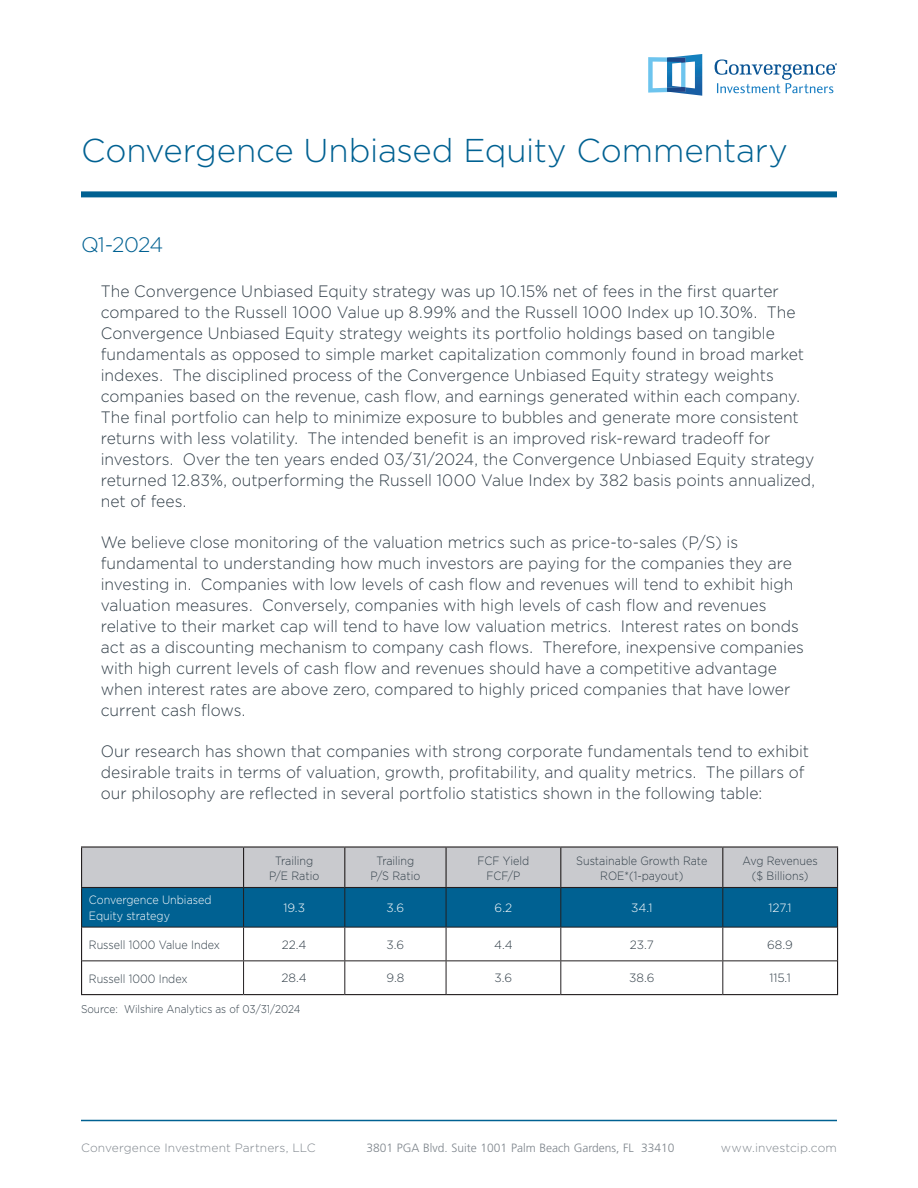
<style>
.page{position:relative;width:918px;height:1188px;background:#fff}
.page>*{position:absolute;margin:0;border:0;box-sizing:border-box;transform-origin:0 0}
.t1{font:300 33px "Gotham";letter-spacing:-.005em;color:#006192}
.t2{font:300 21px "Gotham";letter-spacing:-.035em;color:#006192}
.t3{font:300 16.5px/21px "Gotham";color:#313e48;scale:.95 1}
.t4{font:300 12px/15px "Gotham";color:#313e48;text-align:center;scale:.9 1}
.t5{font:300 12px "Gotham";letter-spacing:.01em;color:#7e858c}
.t6{font:300 12px "Frutiger LT Std";color:#7e858c}
.t7{font:300 12px "Gotham";color:#313e48}
.t8{font:300 12px/16.5px "Gotham";color:#fff;scale:.9 1}
.t9{font:300 12px "Gotham";color:#fff}
.t10{font:300 11.25px "Gotham";color:#313e48;scale:.9 1}
</style>
<div class="page">
<hr style="left:81px;top:1120px;width:756px;height:1px;background:#006192">
<svg style="left:648px;top:54px;width:54px;height:42px"></svg>
<svg style="left:715px;top:59px;width:122px;height:34px"></svg>
<div style="left:81px;top:191px;width:756px;height:6px;background:#006192"></div>
<svg style="left:82px;top:848px;width:755px;height:79px;background:#6494af"></svg>
<hr style="left:723px;top:846px;width:115px;height:2px;background:#231f20">
<hr style="left:837px;top:848px;width:1px;height:39px;background:#231f20">
<hr style="left:723px;top:887px;width:115px;height:1px;background:#231f20">
<hr style="left:81px;top:846px;width:163px;height:2px;background:#231f20">
<hr style="left:81px;top:848px;width:1px;height:39px;background:#231f20">
<hr style="left:81px;top:887px;width:163px;height:1px;background:#231f20">
<hr style="left:244px;top:846px;width:101px;height:2px;background:#231f20">
<hr style="left:243px;top:848px;width:1px;height:39px;background:#231f20">
<hr style="left:244px;top:887px;width:101px;height:1px;background:#231f20">
<hr style="left:345px;top:846px;width:101px;height:2px;background:#231f20">
<hr style="left:344px;top:848px;width:1px;height:39px;background:#231f20">
<hr style="left:345px;top:887px;width:101px;height:1px;background:#231f20">
<hr style="left:446px;top:846px;width:115px;height:2px;background:#231f20">
<hr style="left:446px;top:848px;width:1px;height:39px;background:#231f20">
<hr style="left:446px;top:887px;width:115px;height:1px;background:#231f20">
<hr style="left:561px;top:846px;width:162px;height:2px;background:#231f20">
<hr style="left:560px;top:848px;width:1px;height:39px;background:#231f20">
<hr style="left:722px;top:848px;width:1px;height:39px;background:#231f20">
<hr style="left:561px;top:887px;width:162px;height:1px;background:#231f20">
<hr style="left:243px;top:888px;width:1px;height:39px;background:#231f20">
<hr style="left:344px;top:888px;width:1px;height:39px;background:#231f20">
<hr style="left:446px;top:888px;width:1px;height:39px;background:#231f20">
<hr style="left:560px;top:888px;width:1px;height:39px;background:#231f20">
<hr style="left:722px;top:888px;width:1px;height:39px;background:#231f20">
<hr style="left:82px;top:927px;width:162px;height:1px;background:#231f20">
<hr style="left:244px;top:927px;width:101px;height:1px;background:#231f20">
<hr style="left:243px;top:927px;width:1px;height:33px;background:#231f20">
<hr style="left:345px;top:927px;width:101px;height:1px;background:#231f20">
<hr style="left:344px;top:927px;width:1px;height:33px;background:#231f20">
<hr style="left:446px;top:927px;width:115px;height:1px;background:#231f20">
<hr style="left:446px;top:927px;width:1px;height:33px;background:#231f20">
<hr style="left:561px;top:927px;width:162px;height:1px;background:#231f20">
<hr style="left:560px;top:927px;width:1px;height:33px;background:#231f20">
<hr style="left:723px;top:927px;width:114px;height:1px;background:#231f20">
<hr style="left:722px;top:927px;width:1px;height:33px;background:#231f20">
<hr style="left:82px;top:960px;width:162px;height:1px;background:#231f20">
<hr style="left:244px;top:960px;width:101px;height:1px;background:#231f20">
<hr style="left:243px;top:961px;width:1px;height:33px;background:#231f20">
<hr style="left:345px;top:960px;width:101px;height:1px;background:#231f20">
<hr style="left:344px;top:961px;width:1px;height:33px;background:#231f20">
<hr style="left:446px;top:960px;width:115px;height:1px;background:#231f20">
<hr style="left:446px;top:961px;width:1px;height:33px;background:#231f20">
<hr style="left:561px;top:960px;width:162px;height:1px;background:#231f20">
<hr style="left:560px;top:961px;width:1px;height:33px;background:#231f20">
<hr style="left:723px;top:960px;width:114px;height:1px;background:#231f20">
<hr style="left:722px;top:961px;width:1px;height:33px;background:#231f20">
<hr style="left:81px;top:888px;width:1px;height:39px;background:#231f20">
<hr style="left:837px;top:888px;width:1px;height:39px;background:#231f20">
<hr style="left:81px;top:927px;width:1px;height:34px;background:#231f20">
<hr style="left:837px;top:927px;width:1px;height:34px;background:#231f20">
<hr style="left:81px;top:961px;width:1px;height:33px;background:#231f20">
<hr style="left:837px;top:961px;width:1px;height:33px;background:#231f20">
<hr style="left:81px;top:994px;width:163px;height:1px;background:#231f20">
<hr style="left:244px;top:994px;width:101px;height:1px;background:#231f20">
<hr style="left:345px;top:994px;width:101px;height:1px;background:#231f20">
<hr style="left:446px;top:994px;width:115px;height:1px;background:#231f20">
<hr style="left:561px;top:994px;width:162px;height:1px;background:#231f20">
<hr style="left:723px;top:994px;width:115px;height:1px;background:#231f20">
<p class="t1" style="left:81px;top:129px;width:709px">Convergence Unbiased Equity Commentary</p>
<p class="t2" style="left:81px;top:231px;width:84px">Q1-2024</p>
<p class="t3" style="left:101px;top:280px;width:753px">The Convergence Unbiased Equity strategy was up 10.15% net of fees in the first quarter compared to the Russell 1000 Value up 8.99% and the Russell 1000 Index up 10.30%. The Convergence Unbiased Equity strategy weights its portfolio holdings based on tangible fundamentals as opposed to simple market capitalization commonly found in broad market indexes. The disciplined process of the Convergence Unbiased Equity strategy weights companies based on the revenue, cash flow, and earnings generated within each company.<br>The final portfolio can help to minimize exposure to bubbles and generate more consistent returns with less volatility. The intended benefit is an improved risk-reward tradeoff for investors. Over the ten years ended 03/31/2024, the Convergence Unbiased Equity strategy returned 12.83%, outperforming the Russell 1000 Value Index by 382 basis points annualized, net of fees.</p>
<p class="t3" style="left:101px;top:531px;width:742px">We believe close monitoring of the valuation metrics such as price-to-sales (P/S) is fundamental to understanding how much investors are paying for the companies they are investing in. Companies with low levels of cash flow and revenues will tend to exhibit high valuation measures. Conversely, companies with high levels of cash flow and revenues relative to their market cap will tend to have low valuation metrics. Interest rates on bonds act as a discounting mechanism to company cash flows. Therefore, inexpensive companies with high current levels of cash flow and revenues should have a competitive advantage when interest rates are above zero, compared to highly priced companies that have lower current cash flows.</p>
<p class="t3" style="left:101px;top:740px;width:747px">Our research has shown that companies with strong corporate fundamentals tend to exhibit desirable traits in terms of valuation, growth, profitability, and quality metrics. The pillars of our philosophy are reflected in several portfolio statistics shown in the following table:</p>
<p class="t4" style="left:269px;top:852px;width:57px">Trailing<br>P/E Ratio</p>
<p class="t4" style="left:371px;top:852px;width:57px">Trailing<br>P/S Ratio</p>
<p class="t4" style="left:478px;top:852px;width:59px">FCF Yield<br>FCF/P</p>
<p class="t4" style="left:576px;top:852px;width:147px">Sustainable Growth Rate<br>ROE*(1-payout)</p>
<p class="t4" style="left:743px;top:852px;width:85px">Avg Revenues ($ Billions)</p>
<p class="t8" style="left:89px;top:891px;width:138px">Convergence Unbiased<br>Equity strategy</p>
<p class="t9" style="left:283px;top:900px;width:23px">19.3</p>
<p class="t9" style="left:387px;top:900px;width:19px">3.6</p>
<p class="t9" style="left:495px;top:900px;width:19px">6.2</p>
<p class="t9" style="left:631px;top:900px;width:23px">34.1</p>
<p class="t9" style="left:769px;top:900px;width:24px">127.1</p>
<p class="t4" style="left:89px;top:937px;width:147px">Russell 1000 Value Index</p>
<p class="t7" style="left:282px;top:937px;width:26px">22.4</p>
<p class="t7" style="left:387px;top:937px;width:19px">3.6</p>
<p class="t7" style="left:494px;top:937px;width:20px">4.4</p>
<p class="t7" style="left:630px;top:937px;width:25px">23.7</p>
<p class="t7" style="left:767px;top:937px;width:27px">68.9</p>
<p class="t4" style="left:89px;top:970px;width:111px">Russell 1000 Index</p>
<p class="t7" style="left:282px;top:971px;width:27px">28.4</p>
<p class="t7" style="left:386px;top:971px;width:19px">9.8</p>
<p class="t7" style="left:495px;top:971px;width:19px">3.6</p>
<p class="t7" style="left:629px;top:971px;width:27px">38.6</p>
<p class="t7" style="left:769px;top:971px;width:23px">115.1</p>
<p class="t10" style="left:81px;top:1002px;width:245px">Source: Wilshire Analytics as of 03/31/2024</p>
<p class="t5" style="left:81px;top:1140px;width:236px">Convergence Investment Partners, LLC</p>
<p class="t6" style="left:367px;top:1141px;width:309px">3801 PGA Blvd. Suite 1001 Palm Beach Gardens, FL 33410</p>
<p class="t5" style="left:721px;top:1140px;width:118px">www.investcip.com</p>
</div>
